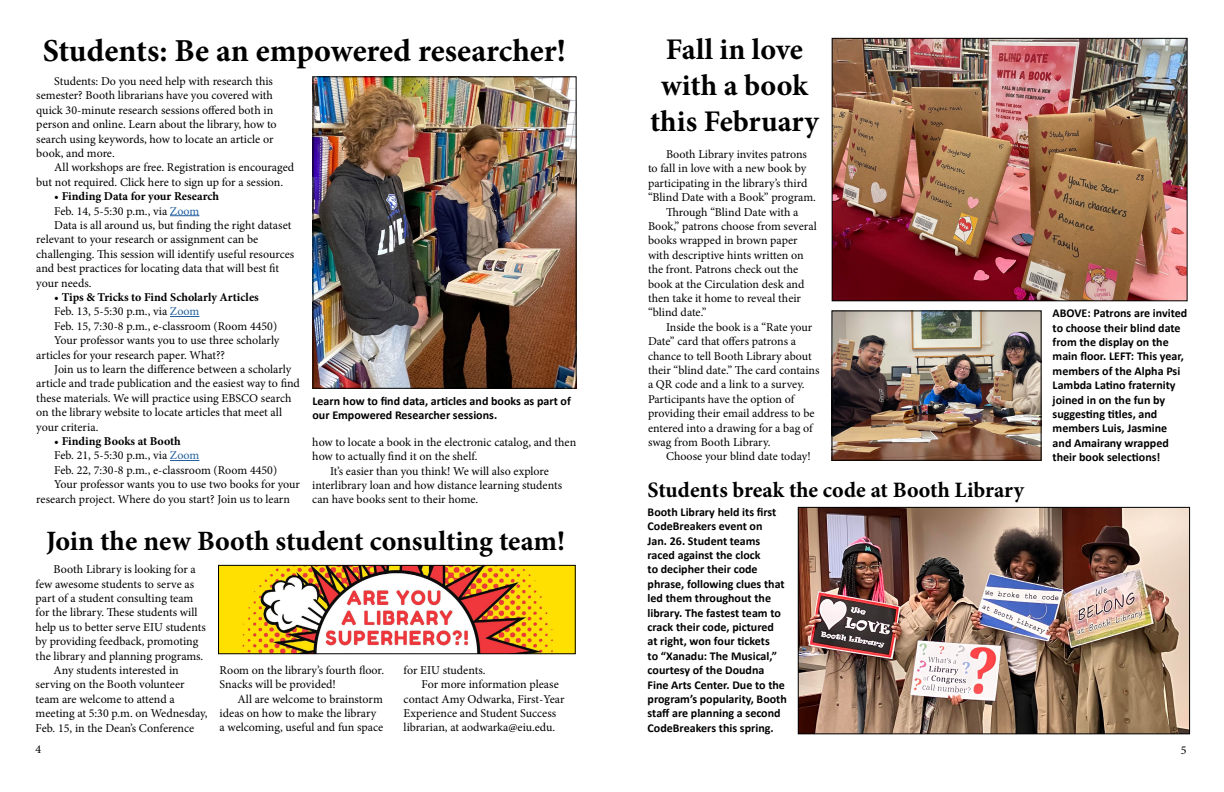
<style>
.page{position:relative;width:1224px;height:792px;background:#fff}
.page>*{position:absolute;margin:0;border:0;box-sizing:border-box;transform-origin:0 0}
.t1{font:700 32px "Minion Pro";letter-spacing:-.005em;color:#000}
.t2{font:700 30px/36px "Minion Pro";color:#000;text-align:center}
.t3{font:700 28px "Minion Pro";color:#000}
.t4{font:700 22px "Minion Pro";color:#000}
.t5{font:12px/14.4px "Minion Pro";color:#000}
.t6{font:700 12px/14.4px "Calibri";color:#000}
.t7{font:700 12px "Minion Pro";color:#000}
.s1{font-weight:400}
.s2{color:#215e9e}
</style>
<div class="page">
<img style="left:834px;top:40px;width:352px;height:259px">
<div style="left:832px;top:38px;width:356px;height:263px;border:1px solid #000"></div>
<img style="left:800px;top:509px;width:388px;height:223px">
<div style="left:798px;top:507px;width:392px;height:227px;border:1px solid #000"></div>
<svg style="left:170px;top:215px;width:29px;height:1px"></svg>
<svg style="left:170px;top:316px;width:29px;height:1px"></svg>
<svg style="left:170px;top:460px;width:29px;height:1px"></svg>
<img style="left:220px;top:567px;width:354px;height:85px">
<div style="left:218px;top:565px;width:358px;height:89px;border:1px solid #000"></div>
<img style="left:314px;top:78px;width:261px;height:309px">
<div style="left:312px;top:76px;width:265px;height:313px;border:1px solid #000"></div>
<img style="left:833px;top:312px;width:207px;height:147px">
<div style="left:831px;top:310px;width:211px;height:151px;border:1px solid #000"></div>
<h1 class="t1" style="left:43px;top:28px;width:525px">Students: Be an empowered researcher!</h1>
<p class="t5" style="left:36px;top:74px;width:242px;text-indent:18px">Students: Do you need help with research this semester? Booth librarians have you covered with quick 30-minute research sessions offered both in person and online. Learn about the library, how to search using keywords, how to locate an article or book, and more.</p>
<p class="t5" style="left:36px;top:160px;width:259px;text-indent:18px">All workshops are free. Registration is encouraged but not required. Click here to sign up for a session.</p>
<p class="t7" style="left:54px;top:188px;width:166px"><span class="s1">•</span> Finding Data for your Research</p>
<p class="t5" style="left:54px;top:204px;width:147px">Feb. 14, 5-5:30 p.m., via <span class="s2">Zoom</span></p>
<p class="t5" style="left:54px;top:218px;width:239px">Data is all around us, but finding the right dataset</p>
<p class="t5" style="left:36px;top:232px;width:224px">relevant to your research or assignment can be</p>
<p class="t5" style="left:36px;top:247px;width:260px">challenging. This session will identify useful resources</p>
<p class="t5" style="left:36px;top:261px;width:244px">and best practices for locating data that will best fit</p>
<p class="t5" style="left:36px;top:276px;width:57px">your needs.</p>
<p class="t7" style="left:54px;top:289px;width:206px"><span class="s1">•</span> Tips &amp; Tricks to Find Scholarly Articles</p>
<p class="t5" style="left:54px;top:304px;width:147px">Feb. 13, 5-5:30 p.m., via <span class="s2">Zoom</span></p>
<p class="t5" style="left:54px;top:319px;width:224px">Feb. 15, 7:30-8 p.m., e-classroom (Room 4450)</p>
<p class="t5" style="left:54px;top:333px;width:227px">Your professor wants you to use three scholarly</p>
<p class="t5" style="left:36px;top:348px;width:190px">articles for your research paper. What??</p>
<p class="t5" style="left:54px;top:362px;width:238px">Join us to learn the difference between a scholarly</p>
<p class="t5" style="left:36px;top:376px;width:265px">article and trade publication and the easiest way to find</p>
<p class="t5" style="left:36px;top:391px;width:257px">these materials. We will practice using EBSCO search</p>
<p class="t5" style="left:36px;top:405px;width:247px">on the library website to locate articles that meet all</p>
<p class="t5" style="left:36px;top:420px;width:64px">your criteria.</p>
<p class="t7" style="left:54px;top:433px;width:128px"><span class="s1">•</span> Finding Books at Booth</p>
<p class="t5" style="left:54px;top:448px;width:147px">Feb. 21, 5-5:30 p.m., via <span class="s2">Zoom</span></p>
<p class="t5" style="left:54px;top:463px;width:224px">Feb. 22, 7:30-8 p.m., e-classroom (Room 4450)</p>
<p class="t5" style="left:54px;top:477px;width:247px">Your professor wants you to use two books for your</p>
<p class="t5" style="left:36px;top:492px;width:255px">research project. Where do you start? Join us to learn</p>
<p class="t6" style="left:312px;top:393px;width:260px">Learn how to find data, articles and books as part of our Empowered Researcher sessions.</p>
<p class="t5" style="left:312px;top:435px;width:265px">how to locate a book in the electronic catalog, and then</p>
<p class="t5" style="left:312px;top:449px;width:167px">how to actually find it on the shelf.</p>
<p class="t5" style="left:330px;top:464px;width:220px">It’s easier than you think! We will also explore</p>
<p class="t5" style="left:312px;top:478px;width:251px">interlibrary loan and how distance learning students</p>
<p class="t5" style="left:312px;top:492px;width:168px">can have books sent to their home.</p>
<h3 class="t3" style="left:46px;top:521px;width:521px">Join the new Booth student consulting team!</h3>
<p class="t5" style="left:54px;top:562px;width:144px">Booth Library is looking for a</p>
<p class="t5" style="left:36px;top:577px;width:160px">few awesome students to serve as</p>
<p class="t5" style="left:36px;top:591px;width:159px">part of a student consulting team</p>
<p class="t5" style="left:36px;top:605px;width:163px">for the library. These students will</p>
<p class="t5" style="left:36px;top:620px;width:172px">help us to better serve EIU students</p>
<p class="t5" style="left:36px;top:634px;width:164px">by providing feedback, promoting</p>
<p class="t5" style="left:36px;top:649px;width:169px">the library and planning programs.</p>
<p class="t5" style="left:54px;top:663px;width:127px">Any students interested in</p>
<p class="t5" style="left:36px;top:677px;width:150px">serving on the Booth volunteer</p>
<p class="t5" style="left:36px;top:692px;width:141px">team are welcome to attend a</p>
<p class="t5" style="left:36px;top:706px;width:174px">meeting at 5:30 p.m. on Wednesday,</p>
<p class="t5" style="left:36px;top:721px;width:160px">Feb. 15, in the Dean’s Conference</p>
<p class="t5" style="left:220px;top:663px;width:166px">Room on the library’s fourth floor.<br>Snacks will be provided!</p>
<p class="t5" style="left:220px;top:692px;width:165px;text-indent:18px">All are welcome to brainstorm ideas on how to make the library a welcoming, useful and fun space</p>
<p class="t5" style="left:404px;top:663px;width:83px">for EIU students.</p>
<p class="t5" style="left:422px;top:677px;width:139px">For more information please</p>
<p class="t5" style="left:404px;top:692px;width:162px">contact Amy Odwarka, First-Year</p>
<p class="t5" style="left:404px;top:706px;width:154px">Experience and Student Success</p>
<p class="t5" style="left:404px;top:720px;width:153px">librarian, at aodwarka@eiu.edu.</p>
<h2 class="t2" style="left:650px;top:31px;width:170px">Fall in love with a book this February</h2>
<p class="t5" style="left:666px;top:147px;width:142px">Booth Library invites patrons</p>
<p class="t5" style="left:648px;top:161px;width:160px">to fall in love with a new book by</p>
<p class="t5" style="left:648px;top:176px;width:161px">participating in the library’s third</p>
<p class="t5" style="left:648px;top:190px;width:169px">“Blind Date with a Book” program.</p>
<p class="t5" style="left:666px;top:205px;width:134px">Through “Blind Date with a</p>
<p class="t5" style="left:648px;top:219px;width:170px">Book,” patrons choose from several</p>
<p class="t5" style="left:648px;top:233px;width:151px">books wrapped in brown paper</p>
<p class="t5" style="left:648px;top:248px;width:157px">with descriptive hints written on</p>
<p class="t5" style="left:648px;top:262px;width:152px">the front. Patrons check out the</p>
<p class="t5" style="left:648px;top:277px;width:158px">book at the Circulation desk and</p>
<p class="t5" style="left:648px;top:291px;width:155px">then take it home to reveal their</p>
<p class="t5" style="left:648px;top:305px;width:60px">“blind date.”</p>
<p class="t5" style="left:666px;top:320px;width:148px">Inside the book is a “Rate your</p>
<p class="t5" style="left:648px;top:334px;width:150px">Date” card that offers patrons a</p>
<p class="t5" style="left:648px;top:349px;width:165px">chance to tell Booth Library about</p>
<p class="t5" style="left:648px;top:363px;width:173px">their “blind date.” The card contains</p>
<p class="t5" style="left:648px;top:377px;width:158px">a QR code and a link to a survey.</p>
<p class="t5" style="left:648px;top:392px;width:148px">Participants have the option of</p>
<p class="t5" style="left:648px;top:406px;width:168px">providing their email address to be</p>
<p class="t5" style="left:648px;top:421px;width:166px">entered into a drawing for a bag of</p>
<p class="t5" style="left:648px;top:435px;width:124px">swag from Booth Library.</p>
<p class="t5" style="left:666px;top:449px;width:146px">Choose your blind date today!</p>
<h3 class="t4" style="left:648px;top:474px;width:378px">Students break the code at Booth Library</h3>
<p class="t6" style="left:648px;top:505px;width:141px">Booth Library held its first<br>CodeBreakers event on<br>Jan. 26. Student teams raced against the clock<br>to decipher their code phrase, following clues that led them throughout the library. The fastest team to crack their code, pictured at right, won four tickets<br>to “Xanadu: The Musical,” courtesy of the Doudna<br>Fine Arts Center. Due to the program’s popularity, Booth staff are planning a second<br>CodeBreakers this spring.</p>
<p class="t6" style="left:1053px;top:306px;width:136px">ABOVE: Patrons are invited to choose their blind date from the display on the main floor. LEFT: This year, members of the Alpha Psi<br>Lambda Latino fraternity joined in on the fun by suggesting titles, and members Luis, Jasmine and Amairany wrapped their book selections!</p>
<p class="t5" style="left:36px;top:742px;width:7px">4</p>
<p class="t5" style="left:1181px;top:743px;width:7px">5</p>
</div>
